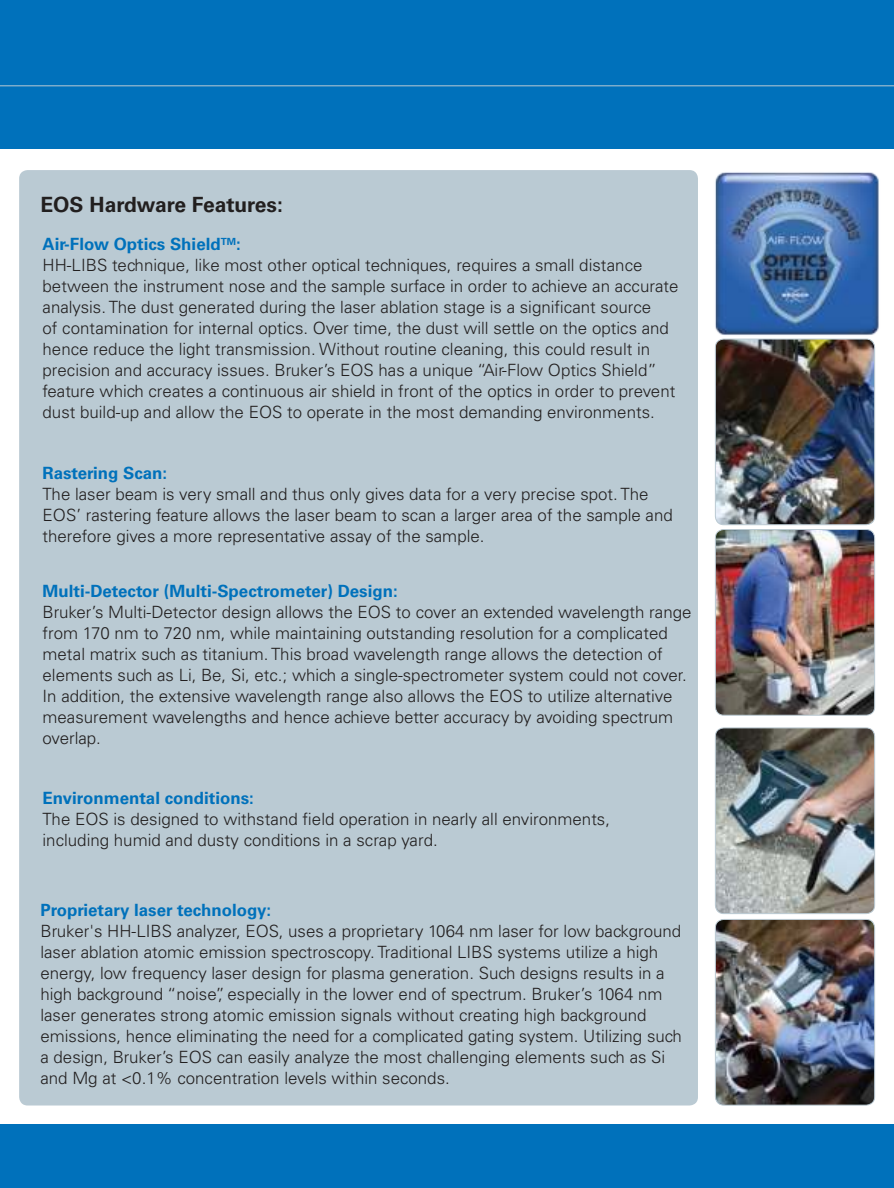
<style>
.page{position:relative;width:894px;height:1188px;background:#fff}
.page>*{position:absolute;margin:0;border:0;box-sizing:border-box;transform-origin:0 0}
.t1{font:700 21px "Univers";color:#221f1f}
.t2{font:300 16.8px/21px "Univers";color:#221f1f}
.t3{font:700 16.8px "Univers";color:#0071bb}
.s1{font-weight:700;color:#0071bb}
</style>
<div class="page">
<div style="left:0;top:1124px;width:893px;height:64px;background:#0071bb"></div>
<div style="left:0;top:0;width:893px;height:149px;background:#0071bb"></div>
<hr style="left:0;top:85px;width:893px;height:1px;background:#bacad3">
<img style="left:716px;top:919px;width:158px;height:186px">
<div style="left:714px;top:919px;width:160px;height:187px;border:1px solid #bacad3;border-radius:9px"></div>
<div style="left:19px;top:170px;width:678px;height:936px;background:#bacad3;border-radius:9px"></div>
<img style="left:715px;top:172px;width:164px;height:178px">
<img style="left:716px;top:728px;width:158px;height:186px">
<div style="left:714px;top:728px;width:160px;height:186px;border:1px solid #bacad3;border-radius:9px"></div>
<img style="left:715px;top:339px;width:159px;height:186px">
<div style="left:714px;top:339px;width:160px;height:186px;border:1px solid #bacad3;border-radius:9px"></div>
<img style="left:716px;top:530px;width:158px;height:185px">
<div style="left:714px;top:529px;width:160px;height:187px;border:1px solid #bacad3;border-radius:9px"></div>
<p class="t1" style="left:40px;top:196px;width:244px">EOS Hardware Features:</p>
<p class="t2" style="left:43px;top:235px;width:637px"><span class="s1">Air-Flow Optics Shield</span><sup>TM</sup><span class="s1">:<br></span>HH-LIBS technique, like most other optical techniques, requires a small distance between the instrument nose and the sample surface in order to achieve an accurate analysis. The dust generated during the laser ablation stage is a significant source<br>of contamination for internal optics. Over time, the dust will settle on the optics and hence reduce the light transmission. Without routine cleaning, this could result in precision and accuracy issues. Bruker’s EOS has a unique “Air-Flow Optics Shield” feature which creates a continuous air shield in front of the optics in order to prevent dust build-up and allow the EOS to operate in the most demanding environments.</p>
<p class="t3" style="left:43px;top:466px;width:126px">Rastering Scan:</p>
<p class="t2" style="left:43px;top:485px;width:631px">The laser beam is very small and thus only gives data for a very precise spot. The<br>EOS’ rastering feature allows the laser beam to scan a larger area of the sample and therefore gives a more representative assay of the sample.</p>
<p class="t3" style="left:43px;top:584px;width:356px">Multi-Detector (Multi-Spectrometer) Design:</p>
<p class="t2" style="left:43px;top:603px;width:650px">Bruker’s Multi-Detector design allows the EOS to cover an extended wavelength range from 170 nm to 720 nm, while maintaining outstanding resolution for a complicated metal matrix such as titanium. This broad wavelength range allows the detection of elements such as Li, Be, Si, etc.; which a single-spectrometer system could not cover.<br>In addition, the extensive wavelength range also allows the EOS to utilize alternative measurement wavelengths and hence achieve better accuracy by avoiding spectrum overlap.</p>
<p class="t3" style="left:43px;top:791px;width:213px">Environmental conditions:</p>
<p class="t2" style="left:43px;top:810px;width:569px">The EOS is designed to withstand field operation in nearly all environments, including humid and dusty conditions in a scrap yard.</p>
<p class="t3" style="left:40px;top:903px;width:232px">Proprietary laser technology:</p>
<p class="t2" style="left:40px;top:922px;width:642px">Bruker's HH-LIBS analyzer, EOS, uses a proprietary 1064 nm laser for low background laser ablation atomic emission spectroscopy. Traditional LIBS systems utilize a high energy, low frequency laser design for plasma generation. Such designs results in a high background “noise”, especially in the lower end of spectrum. Bruker’s 1064 nm laser generates strong atomic emission signals without creating high background emissions, hence eliminating the need for a complicated gating system. Utilizing such a design, Bruker’s EOS can easily analyze the most challenging elements such as Si and Mg at &lt;0.1% concentration levels within seconds.</p>
</div>
